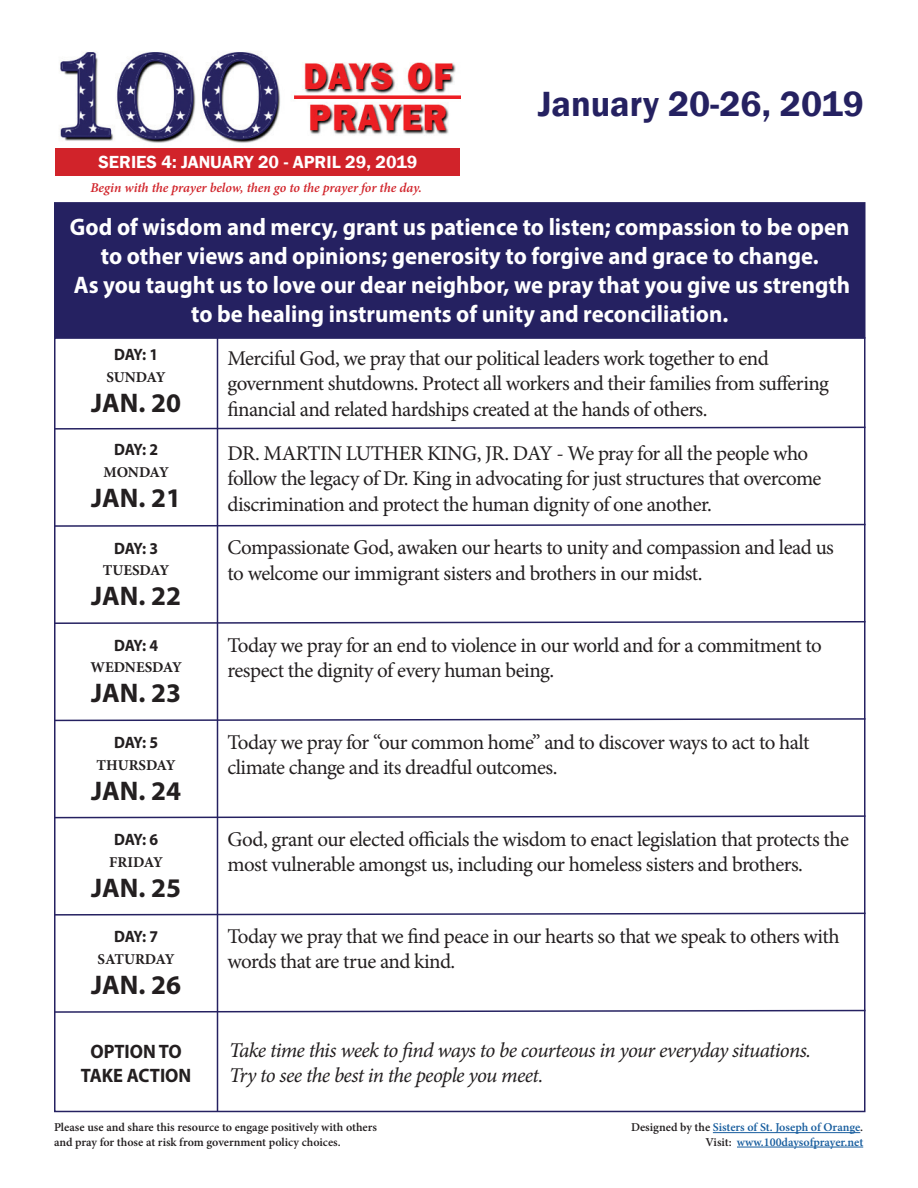
<style>
.page{position:relative;width:918px;height:1188px;background:#fff}
.page>*{position:absolute;margin:0;border:0;box-sizing:border-box;transform-origin:0 0}
.t1{font:600 36px "Franklin Gothic";color:#252161}
.t2{font:700 27px "Myriad Pro";color:#231f20}
.t3{font:700 24px/28.8px "Myriad Pro";color:#fff;text-align:center;scale:.95 1}
.t4{font:21px/25.2px "Minion Pro";letter-spacing:-.03em;color:#231f20}
.t5{font:italic 21px/25.2px "Minion Pro";letter-spacing:-.03em;color:#231f20}
.t6{font:700 19.5px/23.4px "Myriad Pro";color:#231f20;text-align:center;scale:.95 1}
.t7{font:600 18px "Franklin Gothic";color:#fff}
.t8{font:700 16.5px "Myriad Pro";letter-spacing:-.055em;color:#231f20;scale:.95 1}
.t9{font:700 15px "Minion Pro";letter-spacing:-.005em;color:#231f20}
.t10{font:italic 600 13.5px "Minion Pro";letter-spacing:-.005em;color:#d1232a}
.t11{font:600 12px/14.4px "Minion Pro";color:#231f20}
.t12{font:600 12px/14.4px "Minion Pro";color:#175d9e;text-align:right}
.s1{color:#231f20}
</style>
<div class="page">
<img style="left:56px;top:51px;width:404px;height:98px">
<hr style="left:713px;top:1132px;width:147px;height:1px;background:#175d9e">
<hr style="left:737px;top:1147px;width:126px;height:1px;background:#175d9e">
<div style="left:55px;top:203px;width:810px;height:135px;background:#252161"></div>
<div style="left:54px;top:202px;width:812px;height:137px;border:2px solid #252161"></div>
<hr style="left:217px;top:338px;width:1px;height:774px;background:#252161">
<svg style="left:54px;top:426px;width:812px;height:4px"></svg>
<svg style="left:54px;top:523px;width:812px;height:5px"></svg>
<svg style="left:54px;top:620px;width:812px;height:5px"></svg>
<svg style="left:54px;top:717px;width:812px;height:5px"></svg>
<svg style="left:54px;top:815px;width:812px;height:4px"></svg>
<svg style="left:54px;top:912px;width:812px;height:4px"></svg>
<svg style="left:54px;top:1009px;width:812px;height:5px"></svg>
<div style="left:56px;top:149px;width:404px;height:27px;background:#d1232a"></div>
<p class="t7" style="left:99px;top:151px;width:320px">SERIES 4: JANUARY 20 - APRIL 29, 2019</p>
<p class="t10" style="left:90px;top:178px;width:333px">Begin with the prayer below, then go to the prayer for the day.</p>
<h1 class="t1" style="left:538px;top:82px;width:328px">January 20-26, 2019</h1>
<p class="t3" style="left:70px;top:212px;width:823px">God of wisdom and mercy, grant us patience to listen; compassion to be open to other views and opinions; generosity to forgive and grace to change.<br>As you taught us to love our dear neighbor, we pray that you give us strength to be healing instruments of unity and reconciliation.</p>
<p class="t8" style="left:114px;top:344px;width:48px">DAY: 1</p>
<p class="t9" style="left:107px;top:367px;width:61px">SUNDAY</p>
<p class="t2" style="left:91px;top:385px;width:91px">JAN. 20</p>
<p class="t8" style="left:114px;top:439px;width:48px">DAY: 2</p>
<p class="t9" style="left:103px;top:462px;width:67px">MONDAY</p>
<p class="t2" style="left:91px;top:480px;width:91px">JAN. 21</p>
<p class="t8" style="left:114px;top:537px;width:48px">DAY: 3</p>
<p class="t9" style="left:103px;top:560px;width:68px">TUESDAY</p>
<p class="t2" style="left:91px;top:579px;width:91px">JAN. 22</p>
<p class="t8" style="left:114px;top:635px;width:48px">DAY: 4</p>
<p class="t9" style="left:90px;top:657px;width:93px">WEDNESDAY</p>
<p class="t2" style="left:91px;top:676px;width:91px">JAN. 23</p>
<p class="t8" style="left:114px;top:732px;width:48px">DAY: 5</p>
<p class="t9" style="left:96px;top:754px;width:81px">THURSDAY</p>
<p class="t2" style="left:91px;top:773px;width:91px">JAN. 24</p>
<p class="t8" style="left:114px;top:829px;width:48px">DAY: 6</p>
<p class="t9" style="left:109px;top:851px;width:55px">FRIDAY</p>
<p class="t2" style="left:91px;top:870px;width:91px">JAN. 25</p>
<p class="t8" style="left:114px;top:926px;width:48px">DAY: 7</p>
<p class="t9" style="left:97px;top:949px;width:79px">SATURDAY</p>
<p class="t2" style="left:91px;top:967px;width:91px">JAN. 26</p>
<p class="t4" style="left:228px;top:346px;width:603px">Merciful God, we pray that our political leaders work together to end government shutdowns. Protect all workers and their families from suffering financial and related hardships created at the hands of others.</p>
<p class="t4" style="left:228px;top:441px;width:595px">DR. MARTIN LUTHER KING, JR. DAY - We pray for all the people who follow the legacy of Dr. King in advocating for just structures that overcome discrimination and protect the human dignity of one another.</p>
<p class="t4" style="left:228px;top:535px;width:608px">Compassionate God, awaken our hearts to unity and compassion and lead us to welcome our immigrant sisters and brothers in our midst.</p>
<p class="t4" style="left:228px;top:632px;width:596px">Today we pray for an end to violence in our world and for a commitment to respect the dignity of every human being.</p>
<p class="t4" style="left:228px;top:730px;width:584px">Today we pray for “our common home” and to discover ways to act to halt climate change and its dreadful outcomes.</p>
<p class="t4" style="left:228px;top:827px;width:623px">God, grant our elected officials the wisdom to enact legislation that protects the most vulnerable amongst us, including our homeless sisters and brothers.</p>
<p class="t4" style="left:228px;top:924px;width:614px">Today we pray that we find peace in our hearts so that we speak to others with words that are true and kind.</p>
<p class="t6" style="left:81px;top:1039px;width:118px">OPTION TO<br>TAKE ACTION</p>
<p class="t5" style="left:229px;top:1037px;width:584px">Take time this week to find ways to be courteous in your everyday situations.<br>Try to see the best in the people you meet.</p>
<p class="t11" style="left:54px;top:1120px;width:324px">Please use and share this resource to engage positively with others and pray for those at risk from government policy choices.</p>
<p class="t12" style="left:631px;top:1120px;width:234px"><span class="s1">Designed by the</span> Sisters of St. Joseph of Orange<span class="s1">.<br>Visit:</span> www.100daysofprayer.net</p>
</div>
